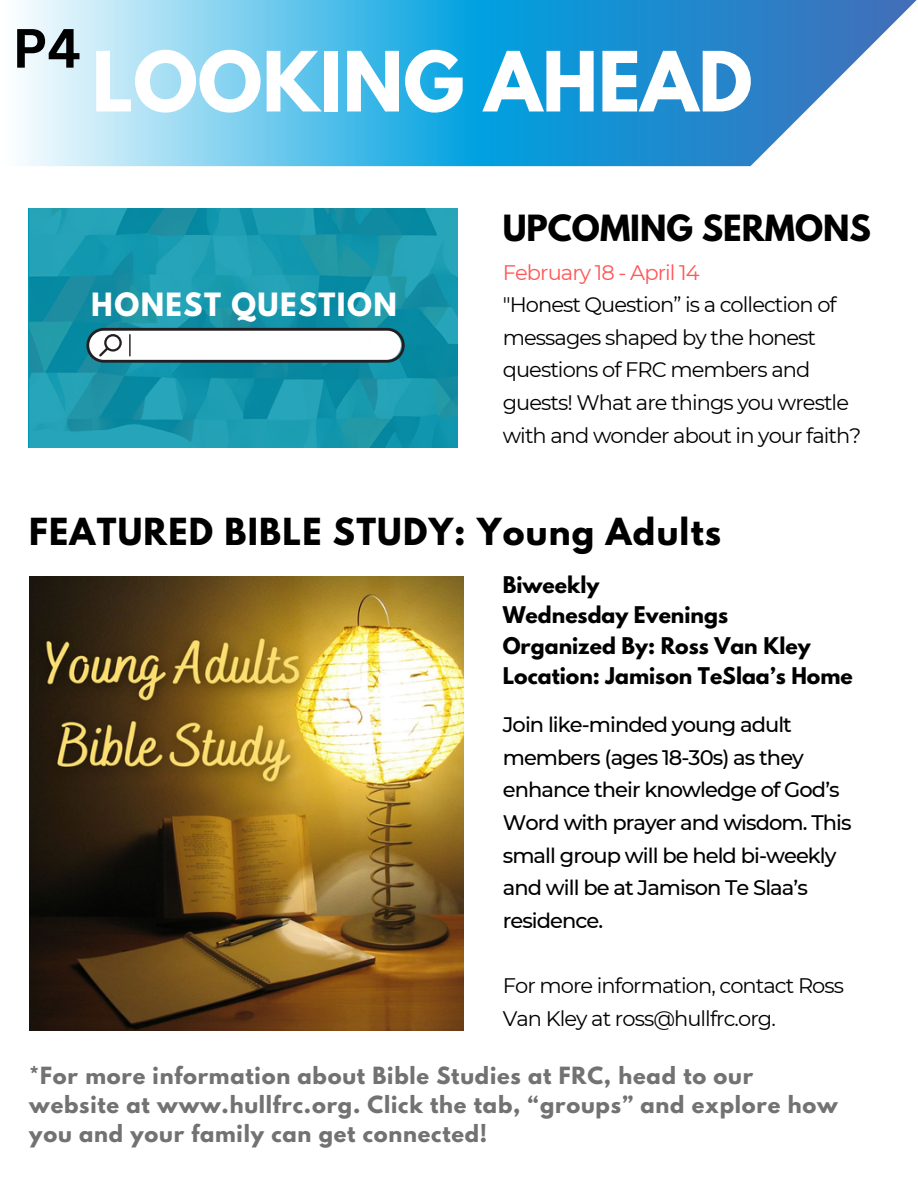
<style>
.page{position:relative;width:918px;height:1188px;background:#fff}
.page>*{position:absolute;margin:0;border:0;box-sizing:border-box;transform-origin:0 0}
.t1{font:700 73.5px "League Spartan";color:#fff}
.t2{font:700 54px "Canva Sans";color:#000}
.t3{font:700 33px "League Spartan";letter-spacing:.035em;color:#000}
.t4{font:700 31.95px "League Spartan";color:#000}
.t5{font:700 28.35px "League Spartan";letter-spacing:.05em;color:#fff}
.t6{font:21px/32.7px "Montserrat";letter-spacing:-.045em;color:#000}
.t7{font:500 21px/32.7px "Montserrat";letter-spacing:-.045em;color:#000}
.t8{font:700 21px/29.2px "League Spartan";letter-spacing:.035em;color:#727272}
.t9{font:21px "Montserrat";letter-spacing:-.045em;color:#ff5757}
.t10{font:700 20.4px/30.3px "League Spartan";color:#000}
</style>
<div class="page">
<svg style="left:23px;top:0;width:894px;height:166px;background:#60b7e3"></svg>
<img style="left:29px;top:208px;width:429px;height:240px">
<svg style="left:86px;top:328px;width:319px;height:35px"></svg>
<hr style="left:129px;top:334px;width:2px;height:22px;background:#231f20">
<div style="left:368px;top:332px;width:27px;height:27px;background:#fff;border-radius:50%"></div>
<img style="left:29px;top:576px;width:435px;height:455px">
<p class="t2" style="left:12px;top:10px;width:70px">P4</p>
<p class="t1" style="left:92px;top:45px;width:662px">LOOKING AHEAD</p>
<h4 class="t5" style="left:91px;top:290px;width:307px">HONEST QUESTION</h4>
<p class="t4" style="left:503px;top:212px;width:370px">UPCOMING SERMONS</p>
<h2 class="t9" style="left:503px;top:259px;width:198px">February 18 - April 14</h2>
<h1 class="t6" style="left:503px;top:288px;width:360px">"Honest Question” is a collection of messages shaped by the honest questions of FRC members and guests! What are things you wrestle with and wonder about in your faith?</h1>
<h3 class="t3" style="left:29px;top:515px;width:693px">FEATURED BIBLE STUDY: Young Adults</h3>
<p class="t10" style="left:503px;top:572px;width:352px">Biweekly<br>Wednesday Evenings<br>Organized By: Ross Van Kley<br>Location: Jamison TeSlaa’s Home</p>
<h5 class="t7" style="left:503px;top:708px;width:350px">Join like-minded young adult members (ages 18-30s) as they enhance their knowledge of God’s<br>Word with prayer and wisdom. This small group will be held bi-weekly and will be at Jamison Te Slaa’s residence.</h5>
<p class="t6" style="left:503px;top:969px;width:343px">For more information, contact Ross<br>Van Kley at ross@hullfrc.org.</p>
<p class="t8" style="left:29px;top:1064px;width:810px">*For more information about Bible Studies at FRC, head to our website at www.hullfrc.org. Click the tab, “groups” and explore how you and your family can get connected!</p>
</div>
